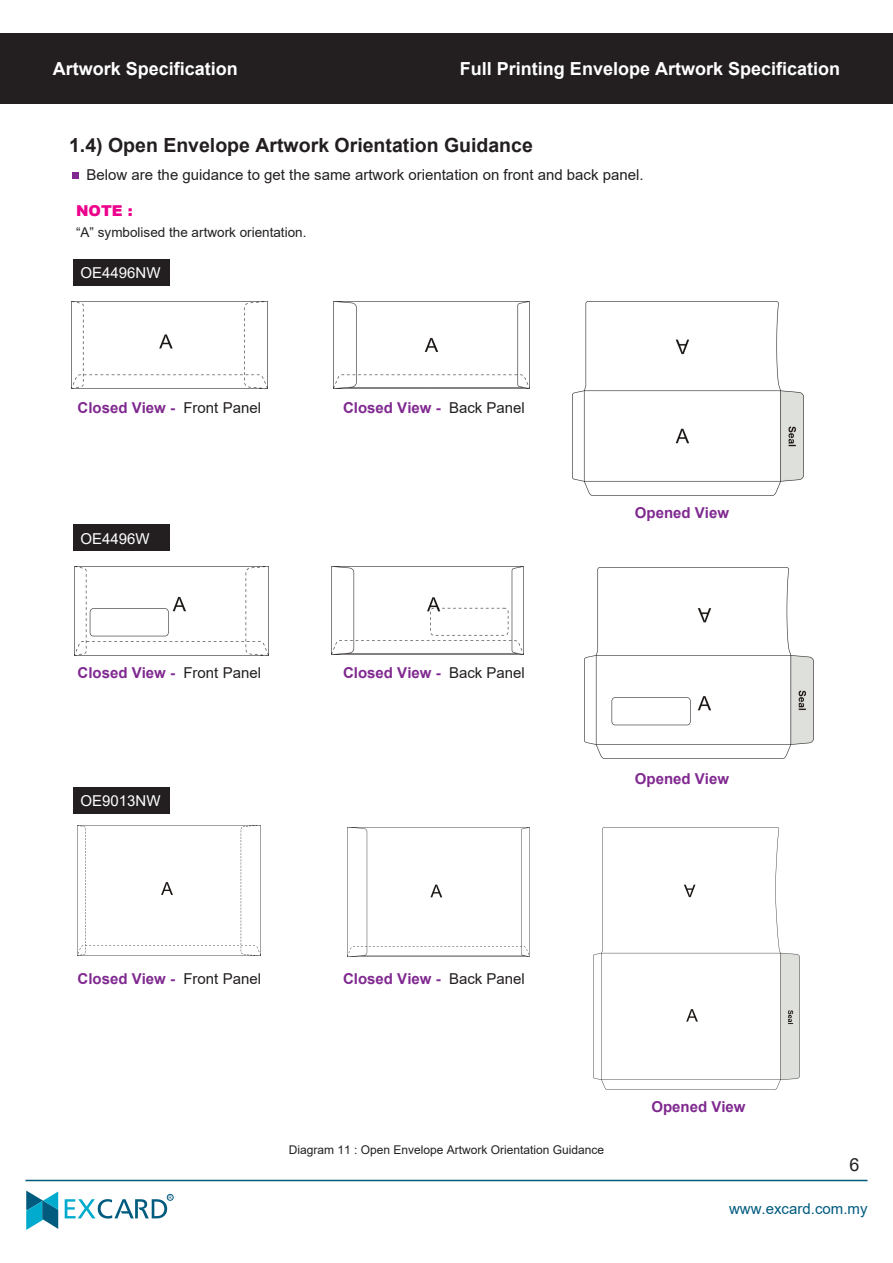
<style>
.page{position:relative;width:893px;height:1263px;background:#fff}
.page>*{position:absolute;margin:0;border:0;box-sizing:border-box;transform-origin:0 0}
.t1{font:700 19.5px "Arial";color:#231f20}
.t2{font:700 18px "Arial";color:#fff}
.t3{font:18px "Arial";color:#231f20}
.t4{font:700 15px "Arial";color:#802990}
.t5{font:15px "Arial";color:#231f20}
.t6{font:15px "Arial";color:#fff}
.t7{font:15px "Arial";color:#005b7f}
.t8{font:900 15px "Arial";color:#ed028c}
.t9{font:13.5px "Arial";color:#231f20}
.t10{font:12px "Arial";color:#231f20}
.t11{font:4.8px "Arial";color:#005b7f}
.s1{font-weight:400;color:#231f20}
</style>
<div class="page">
<div style="left:72px;top:172px;width:7px;height:6px;background:#802990"></div>
<div style="left:73px;top:259px;width:97px;height:26px;background:#231f20"></div>
<img style="left:72px;top:301px;width:196px;height:88px">
<img style="left:333px;top:301px;width:196px;height:88px">
<img style="left:572px;top:302px;width:231px;height:193px">
<div style="left:73px;top:525px;width:97px;height:26px;background:#231f20"></div>
<img style="left:584px;top:567px;width:229px;height:192px">
<img style="left:331px;top:566px;width:192px;height:89px">
<img style="left:75px;top:566px;width:194px;height:90px">
<img style="left:77px;top:825px;width:184px;height:130px">
<img style="left:347px;top:828px;width:182px;height:129px">
<img style="left:594px;top:828px;width:205px;height:261px">
<div style="left:73px;top:787px;width:97px;height:26px;background:#231f20"></div>
<svg style="left:26px;top:1190px;width:32px;height:40px"></svg>
<svg style="left:65px;top:1194px;width:108px;height:24px"></svg>
<hr style="left:25px;top:1180px;width:842px;height:1px;background:#005b7f">
<div style="left:0;top:33px;width:893px;height:71px;background:#231f20"></div>
<p class="t2" style="left:53px;top:56px;width:187px">Artwork Specification</p>
<p class="t2" style="left:460px;top:56px;width:382px">Full Printing Envelope Artwork Specification</p>
<h1 class="t1" style="left:69px;top:132px;width:465px">1.4) Open Envelope Artwork Orientation Guidance</h1>
<p class="t5" style="left:87px;top:164px;width:558px">Below are the guidance to get the same artwork orientation on front and back panel.</p>
<p class="t8" style="left:76px;top:199px;width:58px">NOTE :</p>
<p class="t9" style="left:76px;top:223px;width:232px">“A” symbolised the artwork orientation.</p>
<p class="t6" style="left:81px;top:263px;width:82px">OE4496NW</p>
<p class="t4" style="left:78px;top:397px;width:185px">Closed View - <span class="s1">Front Panel</span></p>
<p class="t4" style="left:343px;top:397px;width:183px">Closed View - <span class="s1">Back Panel</span></p>
<p class="t6" style="left:81px;top:528px;width:71px">OE4496W</p>
<p class="t4" style="left:78px;top:662px;width:185px">Closed View - <span class="s1">Front Panel</span></p>
<p class="t4" style="left:343px;top:662px;width:183px">Closed View - <span class="s1">Back Panel</span></p>
<p class="t6" style="left:81px;top:791px;width:82px">OE9013NW</p>
<p class="t4" style="left:635px;top:502px;width:96px">Opened View</p>
<p class="t4" style="left:635px;top:768px;width:96px">Opened View</p>
<p class="t4" style="left:78px;top:968px;width:185px">Closed View - <span class="s1">Front Panel</span></p>
<p class="t4" style="left:343px;top:968px;width:183px">Closed View - <span class="s1">Back Panel</span></p>
<p class="t11" style="left:169px;top:1194px;width:5px">R</p>
<p class="t10" style="left:289px;top:1141px;width:317px">Diagram 11 : Open Envelope Artwork Orientation Guidance</p>
<p class="t4" style="left:651px;top:1096px;width:96px">Opened View</p>
<p class="t3" style="left:849px;top:1152px;width:12px">6</p>
<p class="t7" style="left:729px;top:1198px;width:140px">www.excard.com.my</p>
</div>
